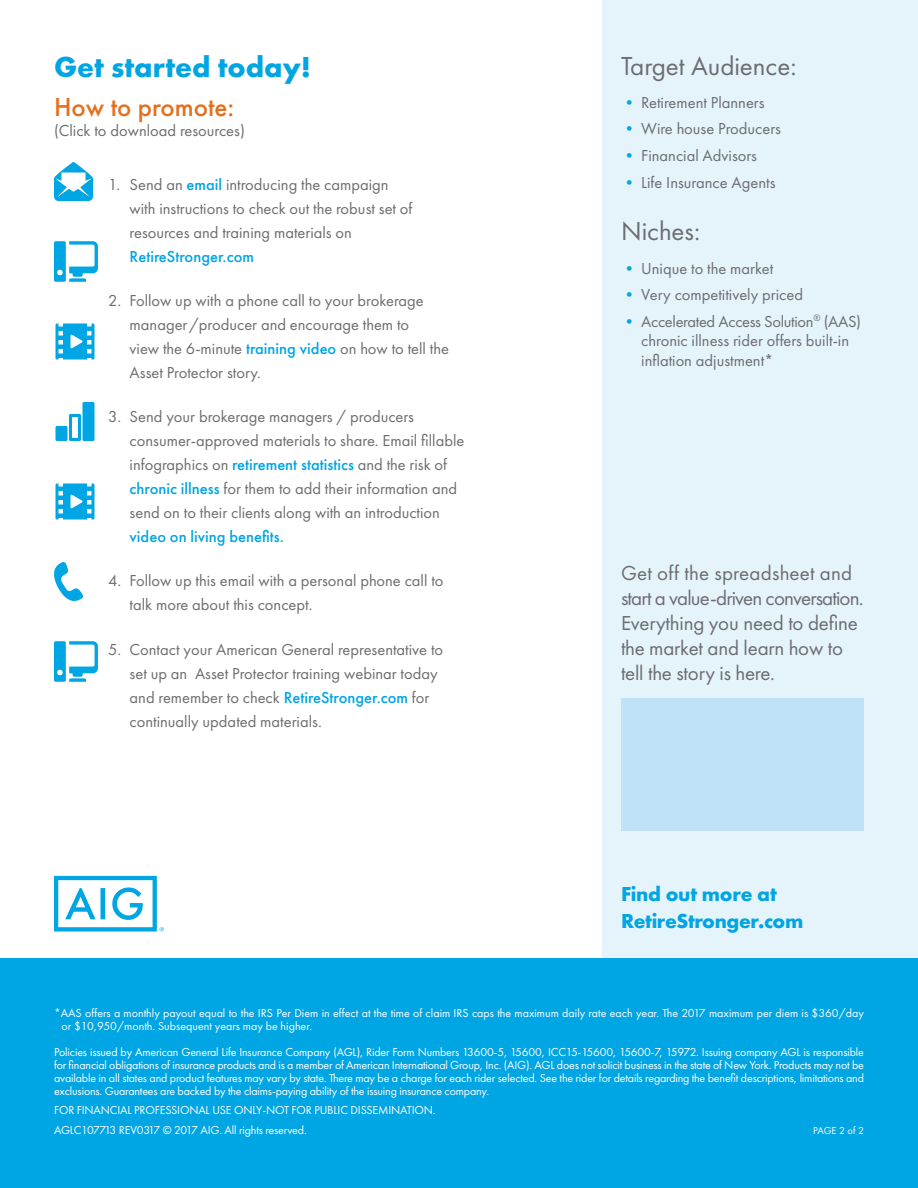
<style>
.page{position:relative;width:918px;height:1188px;background:#fff}
.page>*{position:absolute;margin:0;border:0;box-sizing:border-box;transform-origin:0 0}
.t1{font:700 30px "Futura PT";color:#00a5e3}
.t2{font:27px "Futura PT";color:#6c6d70}
.t3{font:500 27px "Futura PT";color:#e4701e}
.t4{font:21px/25.2px "Futura PT";letter-spacing:-.01em;color:#6c6d70}
.t5{font:700 21px/27px "Futura PT";letter-spacing:-.02em;color:#00a5e3}
.t6{font:16.5px/24px "Futura PT";color:#6c6d70}
.t7{font:500 16.5px "Futura PT";color:#00a5e3}
.t8{font:12px/12.8px "Futura PT";letter-spacing:-.015em;color:#fff}
.t9{font:10.5px "Futura PT";letter-spacing:-.01em;color:#fff}
.s1{font-weight:500;color:#00a5e3}
.s2{color:#00a5e3}
</style>
<div class="page">
<div style="left:603px;top:0;width:315px;height:1188px;background:#e5f3fb"></div>
<svg style="left:54px;top:241px;width:44px;height:41px"></svg>
<svg style="left:54px;top:641px;width:44px;height:41px"></svg>
<svg style="left:54px;top:162px;width:39px;height:39px"></svg>
<svg style="left:56px;top:324px;width:38px;height:36px"></svg>
<svg style="left:56px;top:484px;width:38px;height:36px"></svg>
<div style="left:82px;top:402px;width:12px;height:39px;background:#00a5e3;border-radius:2px"></div>
<svg style="left:69px;top:414px;width:12px;height:27px"></svg>
<div style="left:56px;top:426px;width:12px;height:15px;background:#00a5e3;border-radius:2px"></div>
<svg style="left:54px;top:562px;width:29px;height:39px"></svg>
<div style="left:622px;top:699px;width:242px;height:132px;background:#c0e2f6"></div>
<div style="left:0;top:958px;width:918px;height:230px;background:#00a5e3"></div>
<svg style="left:54px;top:876px;width:110px;height:56px"></svg>
<h1 class="t1" style="left:54px;top:48px;width:259px">Get started today!</h1>
<h2 class="t3" style="left:54px;top:91px;width:182px">How to promote:</h2>
<p class="t6" style="left:54px;top:118px;width:192px">(Click to download resources)</p>
<p class="t6" style="left:130px;top:172px;width:284px;text-indent:-22px">1. Send an <span class="s1">email</span> introducing the campaign with instructions to check out the robust set of resources and training materials on</p>
<p class="t7" style="left:130px;top:246px;width:126px">RetireStronger.com</p>
<p class="t6" style="left:130px;top:288px;width:321px;text-indent:-22px">2. Follow up with a phone call to your brokerage manager/producer and encourage them to<br>view the 6-minute <span class="s1">training video</span> on how to tell the Asset Protector story.</p>
<p class="t6" style="left:130px;top:405px;width:336px;text-indent:-22px">3. Send your brokerage managers / producers consumer-approved materials to share. Email fillable infographics on <span class="s1">retirement statistics</span> and the risk of <span class="s1">chronic illness</span> for them to add their information and send on to their clients along with an introduction</p>
<p class="t7" style="left:130px;top:527px;width:156px">video on living benefits.</p>
<p class="t6" style="left:130px;top:569px;width:315px;text-indent:-22px">4. Follow up this email with a personal phone call to talk more about this concept.</p>
<p class="t6" style="left:130px;top:637px;width:315px;text-indent:-22px">5. Contact your American General representative to set up an Asset Protector training webinar today and remember to check <span class="s1">RetireStronger.com</span> for continually updated materials.</p>
<h2 class="t2" style="left:621px;top:50px;width:177px">Target Audience:</h2>
<p class="t6" style="left:621px;top:90px;width:145px"><span class="s2">•</span> Retirement Planners</p>
<p class="t6" style="left:621px;top:117px;width:161px"><span class="s2">•</span> Wire house Producers</p>
<p class="t6" style="left:621px;top:143px;width:137px"><span class="s2">•</span> Financial Advisors</p>
<p class="t6" style="left:621px;top:170px;width:156px"><span class="s2">•</span> Life Insurance Agents</p>
<h2 class="t2" style="left:621px;top:215px;width:81px">Niches:</h2>
<p class="t6" style="left:621px;top:256px;width:154px"><span class="s2">•</span> Unique to the market</p>
<p class="t6" style="left:621px;top:282px;width:184px"><span class="s2">•</span> Very competitively priced</p>
<p class="t6" style="left:641px;top:311px;width:221px;line-height:19.8px;text-indent:-20px"><span class="s2">•</span> Accelerated Access Solution<sup>®</sup> (AAS) chronic illness rider offers built-in inflation adjustment*</p>
<p class="t4" style="left:621px;top:560px;width:244px">Get off the spreadsheet and start a value-driven conversation.<br>Everything you need to define the market and learn how to tell the story is here.</p>
<p class="t5" style="left:621px;top:880px;width:184px">Find out more at<br>RetireStronger.com</p>
<p class="t8" style="left:62px;top:1007px;width:804px;text-indent:-8px">*AAS offers a monthly payout equal to the IRS Per Diem in effect at the time of claim IRS caps the maximum daily rate each year. The 2017 maximum per diem is $360/day or $10,950/month. Subsequent years may be higher.</p>
<p class="t8" style="left:54px;top:1046px;width:812px;text-align:justify">Policies issued by American General Life Insurance Company (AGL), Rider Form Numbers 13600-5, 15600, ICC15-15600, 15600-7, 15972. Issuing company AGL is responsible for financial obligations of insurance products and is a member of American International Group, Inc. (AIG). AGL does not solicit business in the state of New York. Products may not be available in all states and product features may vary by state. There may be a charge for each rider selected. See the rider for details regarding the benefit descriptions, limitations and exclusions. Guarantees are backed by the claims-paying ability of the issuing insurance company.</p>
<p class="t8" style="left:54px;top:1100px;width:383px;line-height:19.5px">FOR FINANCIAL PROFESSIONAL USE ONLY-NOT FOR PUBLIC DISSEMINATION.<br>AGLC107713 REV0317 © 2017 AIG. All rights reserved.</p>
<p class="t9" style="left:813px;top:1124px;width:52px">PAGE 2 of 2</p>
</div>
